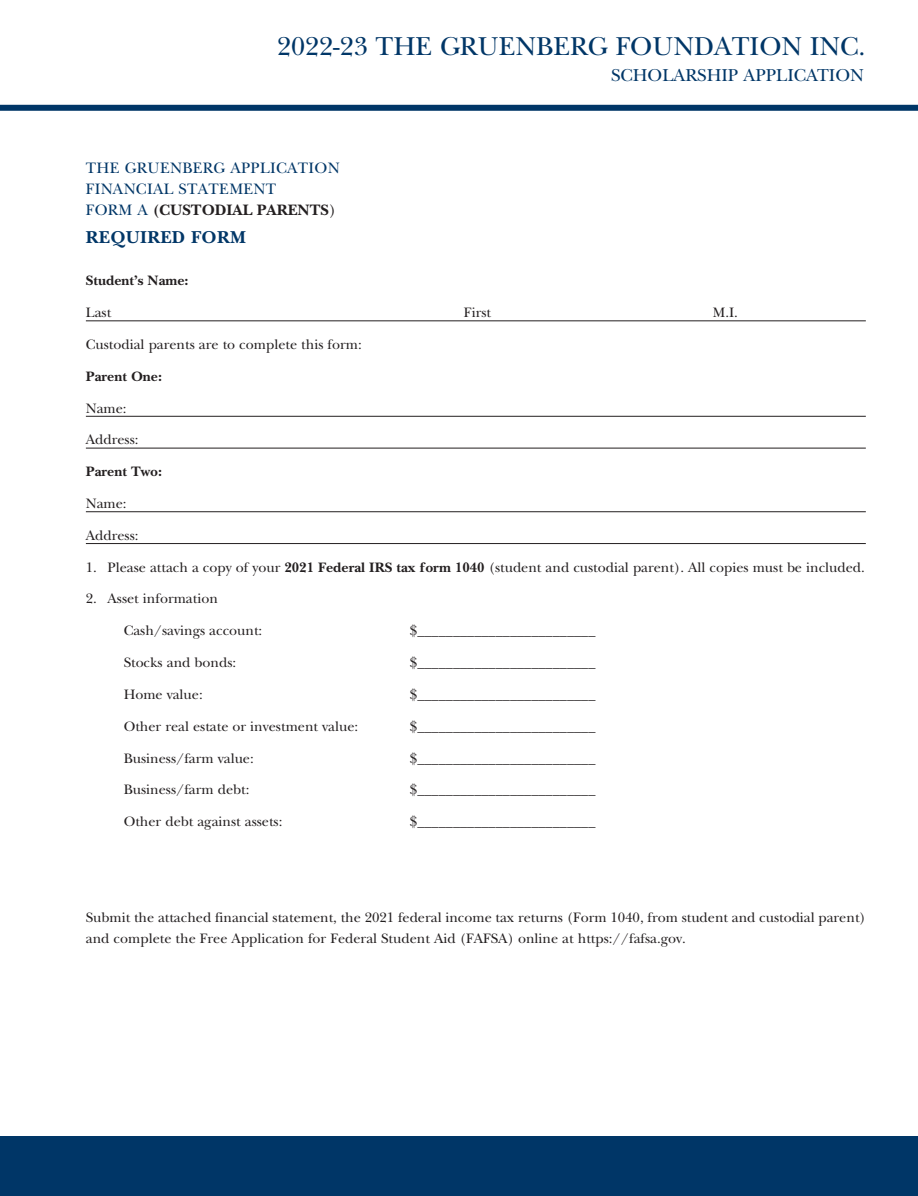
<style>
.page{position:relative;width:918px;height:1196px;background:#fff}
.page>*{position:absolute;margin:0;border:0;box-sizing:border-box;transform-origin:0 0}
.t1{font:27px "New Baskerville";color:#003667}
.t2{font:18px "New Baskerville";color:#003667}
.small_SUBHEAD_NEW{font:700 18px "New Baskerville";letter-spacing:.02em;color:#003667}
.small_SUBHEAD_NEW-2{font:15.75px/21px "New Baskerville";letter-spacing:.02em;color:#003667}
.small_SUBHEAD_NEW-3{font:700 15.75px "New Baskerville";color:#231f20}
.bullet_copy_tab_over{font:14.25px "New Baskerville";color:#231f20}
.body_copy{font:14.25px/21px "New Baskerville";color:#231f20}
.bullet_copy___no_tab{font:14.25px "New Baskerville";color:#231f20}
.form{font:14.25px "New Baskerville";color:#231f20}
.body_copy-2{font:700 14.25px "New Baskerville";color:#231f20}
.s1{font-weight:400;color:#003667}
.s2{font-weight:400}
.s3{font-weight:700}
</style>
<div class="page">
<div style="left:0;top:1136px;width:918px;height:59px;background:#003667"></div>
<div style="left:0;top:105px;width:918px;height:6px;background:#003667"></div>
<hr style="left:86px;top:320px;width:780px;height:1px;background:#231f20">
<hr style="left:86px;top:416px;width:780px;height:1px;background:#231f20">
<hr style="left:86px;top:447px;width:780px;height:1px;background:#231f20">
<hr style="left:86px;top:511px;width:780px;height:1px;background:#231f20">
<hr style="left:86px;top:543px;width:780px;height:1px;background:#231f20">
<p class="t1" style="left:277px;top:31px;width:590px">2022-23 THE GRUENBERG FOUNDATION INC.</p>
<p class="t2" style="left:611px;top:64px;width:254px">SCHOLARSHIP APPLICATION</p>
<p class="small_SUBHEAD_NEW-2" style="left:86px;top:158px;width:255px">THE GRUENBERG APPLICATION<br>FINANCIAL STATEMENT</p>
<p class="small_SUBHEAD_NEW-3" style="left:86px;top:201px;width:251px"><span class="s1">FORM A</span> (CUSTODIAL PARENTS<span class="s2">)</span></p>
<p class="small_SUBHEAD_NEW" style="left:86px;top:227px;width:161px">REQUIRED FORM</p>
<p class="body_copy-2" style="left:86px;top:272px;width:104px">Student’s Name:</p>
<p class="form" style="left:86px;top:304px;width:27px">Last</p>
<p class="form" style="left:464px;top:304px;width:29px">First</p>
<p class="form" style="left:713px;top:304px;width:27px">M.I.</p>
<p class="body_copy" style="left:86px;top:334px;width:277px">Custodial parents are to complete this form:</p>
<p class="body_copy-2" style="left:86px;top:368px;width:78px">Parent One:</p>
<p class="form" style="left:86px;top:399px;width:42px">Name:</p>
<p class="form" style="left:86px;top:431px;width:54px">Address:</p>
<p class="body_copy-2" style="left:86px;top:463px;width:78px">Parent Two:</p>
<p class="form" style="left:86px;top:495px;width:42px">Name:</p>
<p class="form" style="left:86px;top:527px;width:54px">Address:</p>
<p class="bullet_copy___no_tab" style="left:86px;top:558px;width:780px">1. Please attach a copy of your <span class="s3">2021 Federal IRS tax form 1040</span> (student and custodial parent). All copies must be included.</p>
<p class="bullet_copy___no_tab" style="left:86px;top:590px;width:133px">2. Asset information</p>
<p class="bullet_copy_tab_over" style="left:124px;top:622px;width:140px">Cash/savings account:</p>
<p class="bullet_copy_tab_over" style="left:410px;top:622px;width:187px">$_________________________</p>
<p class="bullet_copy_tab_over" style="left:124px;top:654px;width:114px">Stocks and bonds:</p>
<p class="bullet_copy_tab_over" style="left:410px;top:654px;width:187px">$_________________________</p>
<p class="bullet_copy_tab_over" style="left:124px;top:686px;width:81px">Home value:</p>
<p class="bullet_copy_tab_over" style="left:410px;top:686px;width:187px">$_________________________</p>
<p class="bullet_copy_tab_over" style="left:124px;top:717px;width:236px">Other real estate or investment value:</p>
<p class="bullet_copy_tab_over" style="left:410px;top:717px;width:187px">$_________________________</p>
<p class="bullet_copy_tab_over" style="left:124px;top:749px;width:132px">Business/farm value:</p>
<p class="bullet_copy_tab_over" style="left:124px;top:781px;width:127px">Business/farm debt:</p>
<p class="bullet_copy_tab_over" style="left:410px;top:781px;width:187px">$_________________________</p>
<p class="bullet_copy_tab_over" style="left:124px;top:813px;width:160px">Other debt against assets:</p>
<p class="bullet_copy_tab_over" style="left:410px;top:813px;width:187px">$_________________________</p>
<p class="body_copy" style="left:86px;top:906px;width:781px">Submit the attached financial statement, the 2021 federal income tax returns (Form 1040, from student and custodial parent) and complete the Free Application for Federal Student Aid (FAFSA) online at https://fafsa.gov.</p>
</div>
